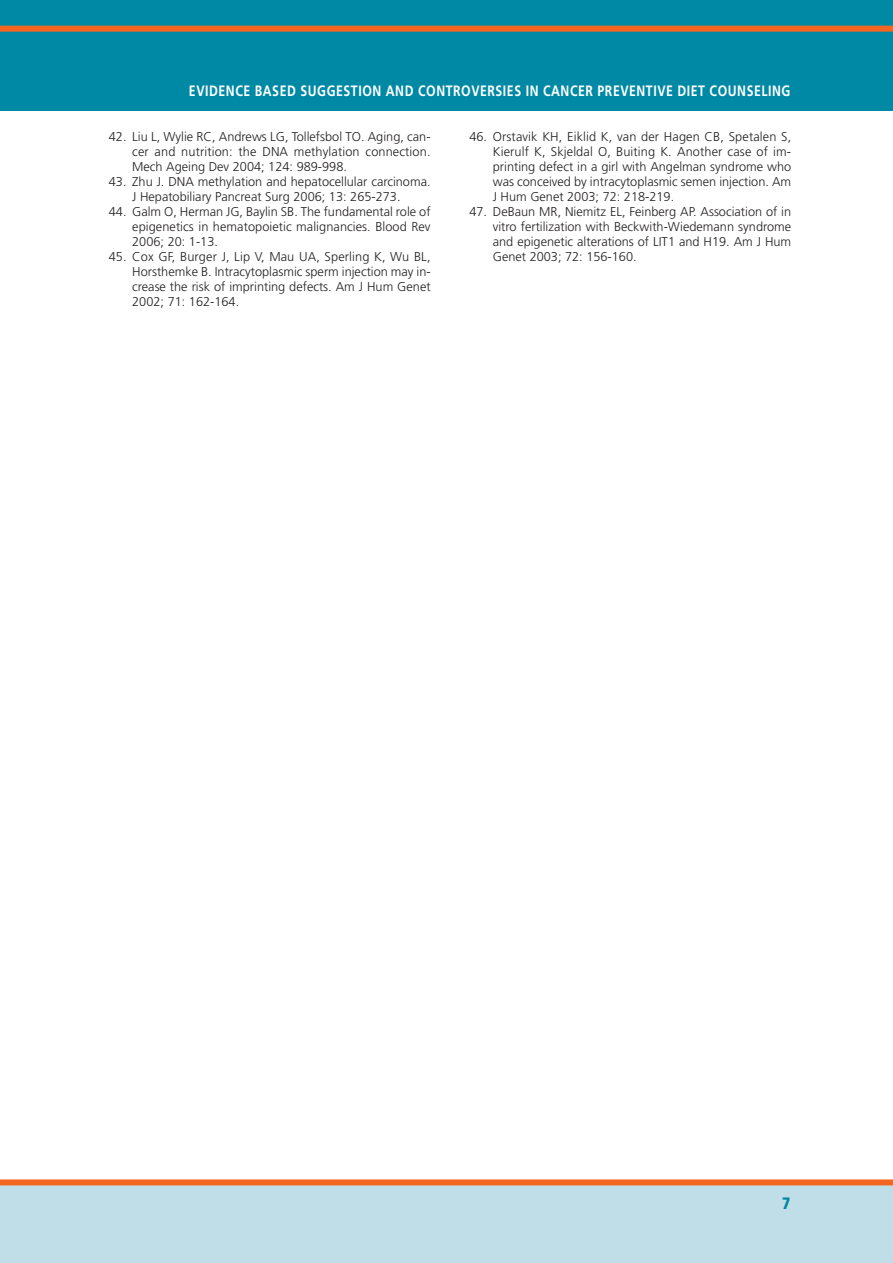
<style>
.page{position:relative;width:893px;height:1263px;background:#fff}
.page>*{position:absolute;margin:0;border:0;box-sizing:border-box;transform-origin:0 0}
.t1{font:900 16.5px "Frutiger";color:#0089a5;scale:.82 1}
.t2{font:700 15px "Frutiger";letter-spacing:.045em;color:#fff;scale:.82 1}
.t3{font:300 12.75px/15px "Frutiger";color:#231f20;text-align:justify}
</style>
<div class="page">
<div style="left:0;top:1180px;width:893px;height:83px;background:#c0dee8"></div>
<div style="left:0;top:0;width:893px;height:111px;background:#0089a5"></div>
<div style="left:0;top:26px;width:893px;height:6px;background:#f36621"></div>
<div style="left:0;top:1179px;width:893px;height:6px;background:#f36621"></div>
<p class="t2" style="left:189px;top:84px;width:735px">EVIDENCE BASED SUGGESTION AND CONTROVERSIES IN CANCER PREVENTIVE DIET COUNSELING</p>
<p class="t3" style="left:132px;top:130px;width:300px;text-indent:-23px">42. Liu L, Wylie RC, Andrews LG, Tollefsbol TO. Aging, can&shy;cer and nutrition: the DNA methylation connection.<br>Mech Ageing Dev 2004; 124: 989-998.</p>
<p class="t3" style="left:109px;top:175px;width:323px;text-align:center">43. Zhu J. DNA methylation and hepatocellular carcinoma.<br>J Hepatobiliary Pancreat Surg 2006; 13: 265-273.</p>
<p class="t3" style="left:132px;top:205px;width:300px;text-indent:-23px">44. Galm O, Herman JG, Baylin SB. The fundamental role of epigenetics in hematopoietic malignancies. Blood Rev 2006; 20: 1-13.</p>
<p class="t3" style="left:132px;top:250px;width:300px;text-indent:-23px">45. Cox GF, Burger J, Lip V, Mau UA, Sperling K, Wu BL, Horsthemke B. Intracytoplasmic sperm injection may in&shy;crease the risk of imprinting defects. Am J Hum Genet 2002; 71: 162-164.</p>
<p class="t3" style="left:493px;top:130px;width:300px;text-indent:-23px">46. Orstavik KH, Eiklid K, van der Hagen CB, Spetalen S, Kierulf K, Skjeldal O, Buiting K. Another case of im&shy;printing defect in a girl with Angelman syndrome who was conceived by intracytoplasmic semen injection. Am J Hum Genet 2003; 72: 218-219.</p>
<p class="t3" style="left:493px;top:205px;width:300px;text-indent:-23px">47. DeBaun MR, Niemitz EL, Feinberg AP. Association of in vitro fertilization with Beckwith-Wiedemann syndrome and epigenetic alterations of LIT1 and H19. Am J Hum Genet 2003; 72: 156-160.</p>
<p class="t1" style="left:782px;top:1197px;width:12px">7</p>
</div>
